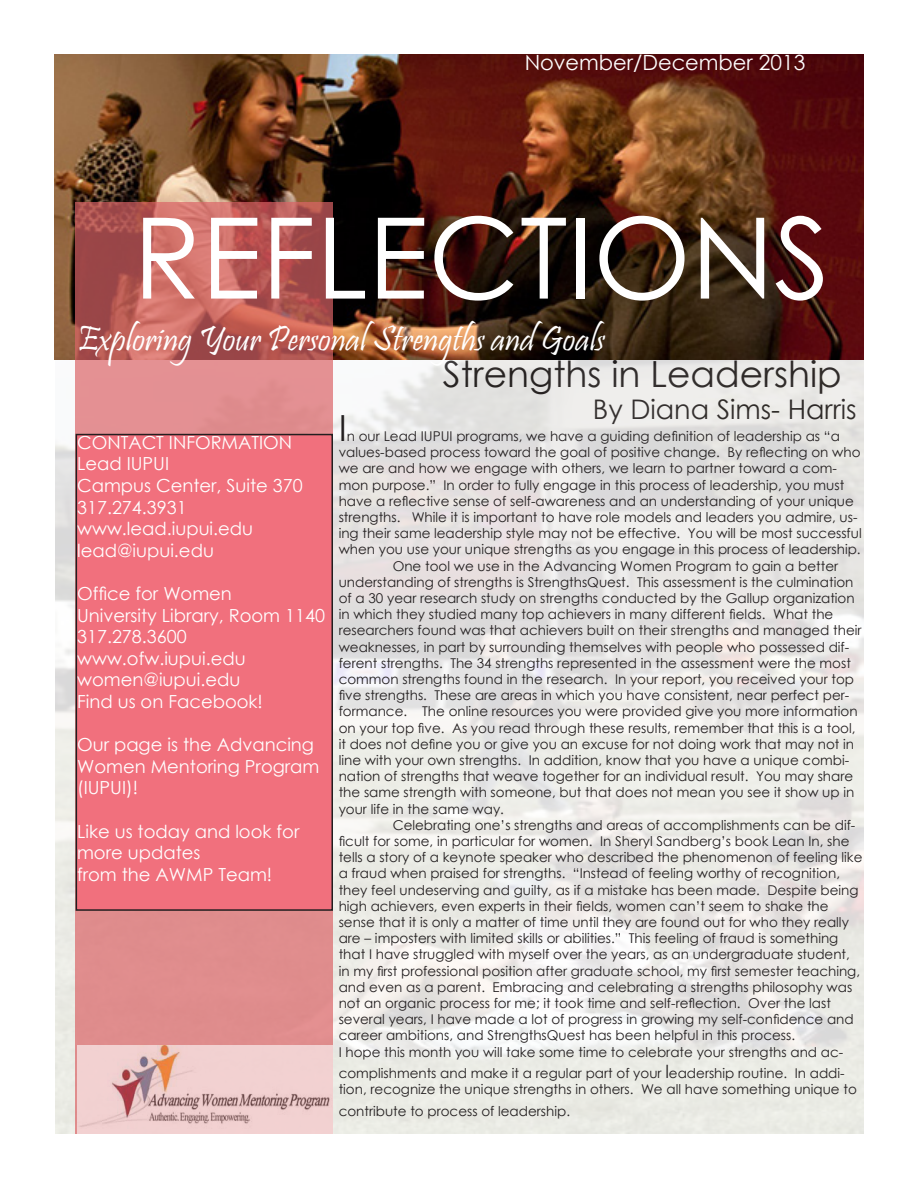
<style>
.page{position:relative;width:918px;height:1188px;background:#fff}
.page>*{position:absolute;margin:0;border:0;box-sizing:border-box;transform-origin:0 0}
.t1{font:112.5px "Century Gothic";color:#fff}
.t2{font:36px "Pristina";color:#fff}
.t3{font:36px "Century Gothic";color:#231f20}
.t4{font:27px "Century Gothic";color:#231f20}
.t5{font:21px "Century Gothic";color:#fff}
.t6{font:18px/21.6px "Century Gothic";color:#fff}
.t7{font:13.5px/16.2px "Century Gothic";color:#231f20}
.s1{font-size:18px}
</style>
<div class="page">
<img style="left:54px;top:54px;width:810px;height:306px">
<img style="left:56px;top:360px;width:808px;height:774px">
<svg style="left:76px;top:202px;width:257px;height:932px;background:#ce7876"></svg>
<div style="left:76px;top:435px;width:256px;height:475px;background:#f1707d"></div>
<div style="left:76px;top:434px;width:257px;height:477px;border:2px solid #231f20"></div>
<img style="left:77px;top:1046px;width:256px;height:88px">
<p class="t5" style="left:525px;top:47px;width:282px">November/December 2013</p>
<p class="t1" style="left:133px;top:179px;width:699px">REFLECTIONS</p>
<p class="t2" style="left:77px;top:319px;width:529px">Exploring Your Personal Strengths and Goals</p>
<p class="t3" style="left:443px;top:349px;width:400px">Strengths in Leadership</p>
<p class="t4" style="left:593px;top:391px;width:265px">By Diana Sims- Harris</p>
<p class="t3" style="left:339px;top:403px;width:10px">I</p>
<p class="t7" style="left:339px;top:428px;width:525px;text-indent:8px">n our Lead IUPUI programs, we have a guiding definition of leadership as “a values-based process toward the goal of positive change. By reflecting on who we are and how we engage with others, we learn to partner toward a com&shy;mon purpose.” In order to fully engage in this process of leadership, you must have a reflective sense of self-awareness and an understanding of your unique strengths. While it is important to have role models and leaders you admire, us&shy;ing their same leadership style may not be effective. You will be most successful when you use your unique strengths as you engage in this process of leadership.</p>
<p class="t7" style="left:339px;top:557px;width:524px;text-indent:54px">One tool we use in the Advancing Women Program to gain a better understanding of strengths is StrengthsQuest. This assessment is the culmination of a 30 year research study on strengths conducted by the Gallup organization in which they studied many top achievers in many different fields. What the researchers found was that achievers built on their strengths and managed their weaknesses, in part by surrounding themselves with people who possessed dif&shy;ferent strengths. The 34 strengths represented in the assessment were the most common strengths found in the research. In your report, you received your top five strengths. These are areas in which you have consistent, near perfect per&shy;formance. The online resources you were provided give you more information on your top five. As you read through these results, remember that this is a tool, it does not define you or give you an excuse for not doing work that may not in line with your own strengths. In addition, know that you have a unique combi&shy;nation of strengths that weave together for an individual result. You may share the same strength with someone, but that does not mean you see it show up in your life in the same way.</p>
<p class="t7" style="left:339px;top:817px;width:525px;text-indent:54px">Celebrating one’s strengths and areas of accomplishments can be dif&shy;ficult for some, in particular for women. In Sheryl Sandberg’s book Lean In, she tells a story of a keynote speaker who described the phenomenon of feeling like a fraud when praised for strengths. “Instead of feeling worthy of recognition, they feel undeserving and guilty, as if a mistake has been made. Despite being high achievers, even experts in their fields, women can’t seem to shake the sense that it is only a matter of time until they are found out for who they really are – imposters with limited skills or abilities.” This feeling of fraud is something that I have struggled with myself over the years, as an undergraduate student, in my first professional position after graduate school, my first semester teaching, and even as a parent. Embracing and celebrating a strengths philosophy was not an organic process for me; it took time and self-reflection. Over the last several years, I have made a lot of progress in growing my self-confidence and career ambitions, and StrengthsQuest has been helpful in this process.</p>
<p class="t7" style="left:339px;top:1041px;width:508px;line-height:21.6px">I hope this month you will take some time to celebrate your strengths and ac&shy;complishments and make it a regular part of your <span class="s1">l</span>eadership routine. In addi-</p>
<p class="t7" style="left:339px;top:1079px;width:520px;line-height:21.6px">tion, recognize the unique strengths in others. We all have something unique to contribute to process of leadership.</p>
<p class="t6" style="left:77px;top:431px;width:217px">CONTACT INFORMATION</p>
<p class="t6" style="left:77px;top:453px;width:93px">Lead IUPUI</p>
<p class="t6" style="left:77px;top:474px;width:227px">Campus Center, Suite 370</p>
<p class="t6" style="left:77px;top:496px;width:111px">317.274.3931</p>
<p class="t6" style="left:77px;top:518px;width:178px">www.lead.iupui.edu</p>
<p class="t6" style="left:77px;top:539px;width:138px">lead@iupui.edu</p>
<p class="t6" style="left:77px;top:582px;width:156px">Office for Women</p>
<p class="t6" style="left:77px;top:604px;width:249px">University Library, Room 1140</p>
<p class="t6" style="left:77px;top:626px;width:111px">317.278.3600</p>
<p class="t6" style="left:77px;top:647px;width:170px">www.ofw.iupui.edu</p>
<p class="t6" style="left:77px;top:669px;width:165px">women@iupui.edu</p>
<p class="t6" style="left:77px;top:690px;width:187px">Find us on Facebook!</p>
<p class="t6" style="left:77px;top:734px;width:244px">Our page is the Advancing<br>Women Mentoring Program (IUPUI)!</p>
<p class="t6" style="left:77px;top:820px;width:224px">Like us today and look for more updates</p>
<p class="t6" style="left:77px;top:863px;width:197px">from the AWMP Team!</p>
</div>
